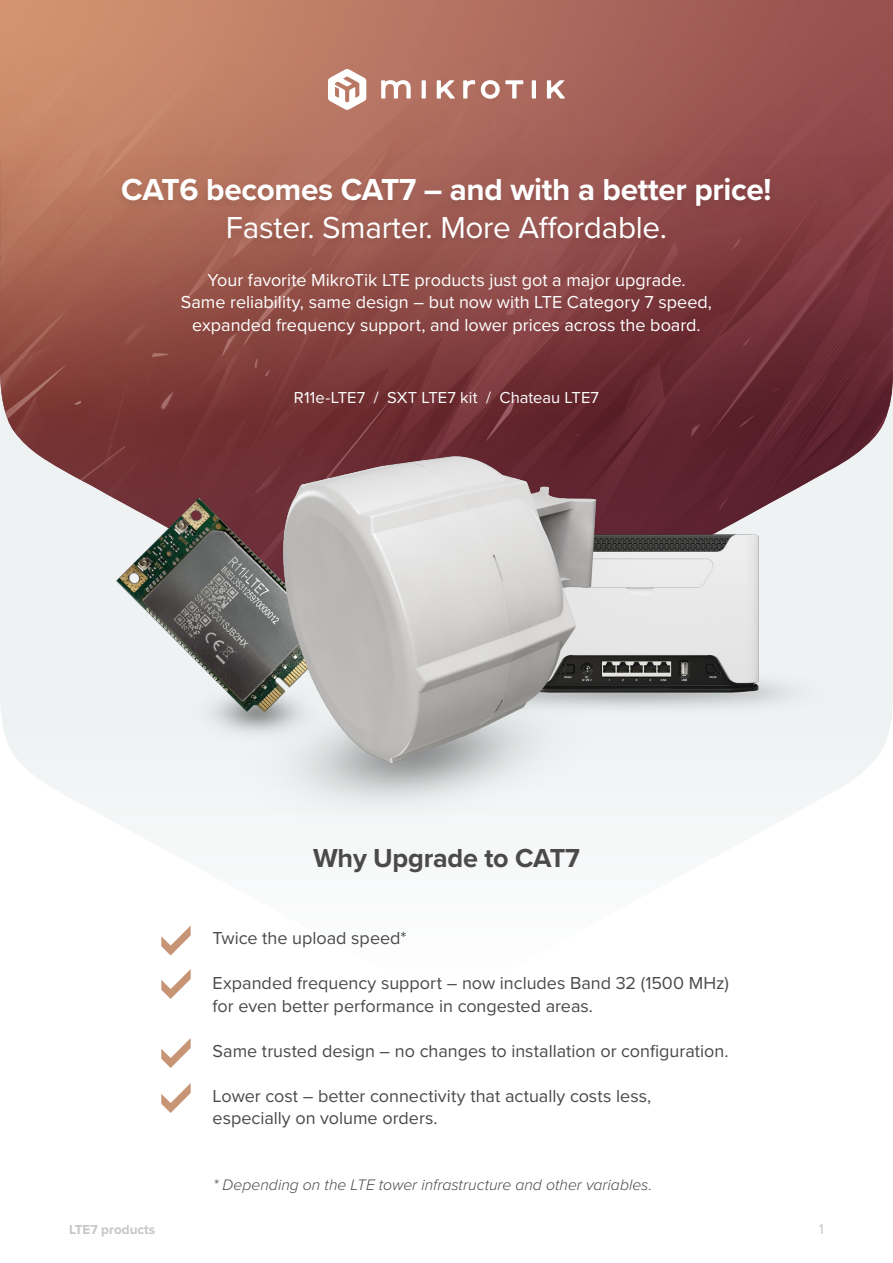
<style>
.page{position:relative;width:893px;height:1263px;background:#fff}
.page>*{position:absolute;margin:0;border:0;box-sizing:border-box;transform-origin:0 0}
.t1{font:700 31.5px "Proxima Nova";letter-spacing:-.01em;color:#fff}
.t2{font:31.5px "Proxima Nova";letter-spacing:-.01em;color:#fff}
.t3{font:700 27px "Proxima Nova";letter-spacing:-.01em;color:#4a4a4a}
.Teksts{font:18px/22.5px "Proxima Nova";color:#4a4a4a}
.Teksts-2{font:18px "Proxima Nova";color:#fff}
.Teksts-3{font:16.5px "Proxima Nova";color:#fff}
.Teksts-4{font:italic 300 15.75px "Proxima Nova";color:#4a4a4a}
.t4{font:15px "Proxima Nova";color:#c7c8ca}
.t5{font:700 13.5px "Proxima Nova";color:#c6c6c5}
</style>
<div class="page">
<svg style="left:0;top:667px;width:893px;height:289px"></svg>
<img style="left:0;top:0;width:893px;height:667px">
<div style="left:117px;top:177px;width:659px;height:71px;background:#231f20;opacity:.1"></div>
<svg style="left:381px;top:80px;width:184px;height:19px"></svg>
<svg style="left:328px;top:69px;width:38px;height:41px"></svg>
<svg style="left:161px;top:925px;width:30px;height:30px"></svg>
<svg style="left:161px;top:969px;width:30px;height:30px"></svg>
<svg style="left:161px;top:1038px;width:30px;height:30px"></svg>
<svg style="left:161px;top:1083px;width:30px;height:30px"></svg>
<img style="left:117px;top:456px;width:754px;height:394px">
<p class="t1" style="left:121px;top:166px;width:652px">CAT6 becomes CAT7 – and with a better price!</p>
<p class="t2" style="left:226px;top:204px;width:443px">Faster. Smarter. More Affordable.</p>
<p class="Teksts-2" style="left:207px;top:266px;width:480px">Your favorite MikroTik LTE products just got a major upgrade.</p>
<p class="Teksts-2" style="left:181px;top:289px;width:533px">Same reliability, same design – but now with LTE Category 7 speed,</p>
<p class="Teksts-2" style="left:192px;top:311px;width:510px">expanded frequency support, and lower prices across the board.</p>
<p class="Teksts-3" style="left:294px;top:385px;width:307px">R11e-LTE7 / SXT LTE7 kit / Chateau LTE7</p>
<p class="t3" style="left:313px;top:838px;width:268px">Why Upgrade to CAT7</p>
<p class="Teksts" style="left:213px;top:926px;width:196px">Twice the upload speed*</p>
<p class="Teksts" style="left:213px;top:971px;width:518px">Expanded frequency support – now includes Band 32 (1500 MHz) for even better performance in congested areas.</p>
<p class="Teksts" style="left:213px;top:1039px;width:518px">Same trusted design – no changes to installation or configuration.</p>
<p class="Teksts" style="left:213px;top:1084px;width:440px">Lower cost – better connectivity that actually costs less, especially on volume orders.</p>
<p class="Teksts-4" style="left:213px;top:1173px;width:440px">* Depending on the LTE tower infrastructure and other variables.</p>
<p class="t5" style="left:69px;top:1219px;width:88px">LTE7 products</p>
<p class="t4" style="left:819px;top:1218px;width:7px">1</p>
</div>
